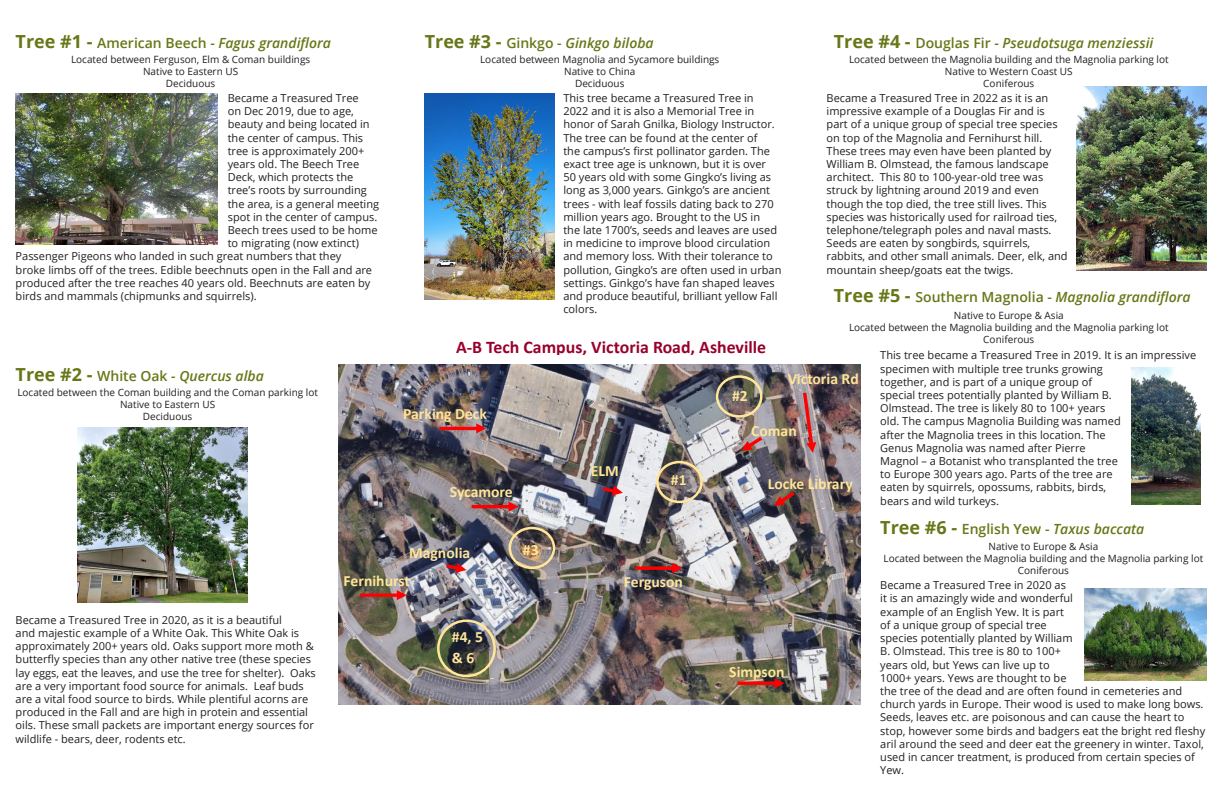
<style>
.page{position:relative;width:1225px;height:793px;background:#fff}
.page>*{position:absolute;margin:0;border:0;box-sizing:border-box;transform-origin:0 0}
.t1{font:700 17.8px "Calibri";color:#98002e}
.t2{font:700 15.7px/27.3px "Calibri";color:#ffe599}
.t3{font:italic 600 14px "Open Sans";color:#677717}
.t4{font:11px/13.2px "Open Sans";color:#231f20}
.t5{font:10px "Open Sans";color:#231f20}
.s1{font-weight:700;font-style:normal;font-size:18px}
.s2{font-style:normal}
</style>
<div class="page">
<img style="left:338px;top:364px;width:522px;height:340px">
<hr style="left:439px;top:427px;width:39px;height:3px;background:#f00">
<svg style="left:476px;top:423px;width:10px;height:10px"></svg>
<hr style="left:472px;top:505px;width:38px;height:3px;background:#f00">
<svg style="left:508px;top:501px;width:10px;height:10px"></svg>
<hr style="left:360px;top:593px;width:38px;height:3px;background:#f00">
<svg style="left:397px;top:590px;width:10px;height:10px"></svg>
<svg style="left:599px;top:485px;width:24px;height:10px"></svg>
<svg style="left:443px;top:562px;width:23px;height:11px"></svg>
<svg style="left:635px;top:566px;width:37px;height:4px"></svg>
<svg style="left:672px;top:563px;width:10px;height:10px"></svg>
<svg style="left:737px;top:681px;width:37px;height:4px"></svg>
<svg style="left:774px;top:678px;width:10px;height:10px"></svg>
<svg style="left:774px;top:488px;width:24px;height:18px"></svg>
<svg style="left:741px;top:433px;width:25px;height:18px"></svg>
<div style="left:437px;top:619px;width:59px;height:58px;border:3px solid #ffe699;border-radius:50%"></div>
<div style="left:508px;top:526px;width:47px;height:43px;border:3px solid #ffe699;border-radius:50%"></div>
<div style="left:656px;top:461px;width:47px;height:42px;border:3px solid #ffe699;border-radius:50%"></div>
<div style="left:716px;top:375px;width:46px;height:42px;border:3px solid #ffe699;border-radius:50%"></div>
<svg style="left:801px;top:389px;width:15px;height:63px"></svg>
<img style="left:16px;top:93px;width:202px;height:152px">
<img style="left:78px;top:427px;width:169px;height:175px">
<img style="left:425px;top:93px;width:129px;height:206px">
<img style="left:1077px;top:87px;width:129px;height:184px">
<img style="left:1131px;top:367px;width:69px;height:137px">
<img style="left:1084px;top:588px;width:122px;height:92px">
<p class="t3" style="left:16px;top:33px;width:317px"><span class="s1">Tree #1 -</span> <span class="s2">American Beech -</span> Fagus grandiflora</p>
<p class="t3" style="left:425px;top:33px;width:230px"><span class="s1">Tree #3 -</span> <span class="s2">Ginkgo -</span> Ginkgo biloba</p>
<p class="t3" style="left:834px;top:33px;width:321px"><span class="s1">Tree #4 -</span> <span class="s2">Douglas Fir -</span> Pseudotsuga menziessii</p>
<p class="t5" style="left:71px;top:53px;width:241px">Located between Ferguson, Elm &amp; Coman buildings</p>
<p class="t5" style="left:143px;top:65px;width:97px">Native to Eastern US</p>
<p class="t5" style="left:166px;top:77px;width:51px">Deciduous</p>
<p class="t5" style="left:480px;top:53px;width:241px">Located between Magnolia and Sycamore buildings</p>
<p class="t5" style="left:564px;top:65px;width:73px">Native to China</p>
<p class="t5" style="left:575px;top:77px;width:51px">Deciduous</p>
<p class="t5" style="left:849px;top:53px;width:321px">Located between the Magnolia building and the Magnolia parking lot</p>
<p class="t5" style="left:945px;top:65px;width:129px">Native to Western Coast US</p>
<p class="t5" style="left:983px;top:77px;width:53px">Coniferous</p>
<p class="t4" style="left:228px;top:91px;width:132px">Became a Treasured Tree</p>
<p class="t4" style="left:228px;top:104px;width:128px">on Dec 2019, due to age,</p>
<p class="t4" style="left:228px;top:117px;width:143px">beauty and being located in</p>
<p class="t4" style="left:228px;top:131px;width:137px">the center of campus. This</p>
<p class="t4" style="left:228px;top:144px;width:138px">tree is approximately 200+</p>
<p class="t4" style="left:228px;top:157px;width:133px">years old. The Beech Tree</p>
<p class="t4" style="left:228px;top:170px;width:127px">Deck, which protects the</p>
<p class="t4" style="left:228px;top:183px;width:141px">tree’s roots by surrounding</p>
<p class="t4" style="left:228px;top:197px;width:153px">the area, is a general meeting</p>
<p class="t4" style="left:228px;top:210px;width:151px">spot in the center of campus.</p>
<p class="t4" style="left:228px;top:223px;width:151px">Beech trees used to be home</p>
<p class="t4" style="left:228px;top:236px;width:133px">to migrating (now extinct)</p>
<p class="t4" style="left:16px;top:249px;width:327px">Passenger Pigeons who landed in such great numbers that they</p>
<p class="t4" style="left:16px;top:263px;width:358px">broke limbs off of the trees. Edible beechnuts open in the Fall and are</p>
<p class="t4" style="left:16px;top:276px;width:356px">produced after the tree reaches 40 years old. Beechnuts are eaten by</p>
<p class="t4" style="left:16px;top:289px;width:242px">birds and mammals (chipmunks and squirrels).</p>
<p class="t3" style="left:16px;top:366px;width:250px"><span class="s1">Tree #2 -</span> <span class="s2">White Oak</span> - Quercus alba</p>
<p class="t5" style="left:17px;top:385px;width:302px">Located between the Coman building and the Coman parking lot</p>
<p class="t5" style="left:120px;top:397px;width:97px">Native to Eastern US</p>
<p class="t5" style="left:143px;top:409px;width:51px">Deciduous</p>
<p class="t4" style="left:563px;top:91px;width:219px">This tree became a Treasured Tree in 2022 and it is also a Memorial Tree in honor of Sarah Gnilka, Biology Instructor.<br>The tree can be found at the center of<br>the campus’s first pollinator garden. The exact tree age is unknown, but it is over 50 years old with some Gingko’s living as long as 3,000 years. Ginkgo’s are ancient trees - with leaf fossils dating back to 270 million years ago. Brought to the US in<br>the late 1700’s, seeds and leaves are used in medicine to improve blood circulation and memory loss. With their tolerance to pollution, Gingko’s are often used in urban settings. Ginkgo’s have fan shaped leaves and produce beautiful, brilliant yellow Fall colors.</p>
<p class="t4" style="left:826px;top:91px;width:242px">Became a Treasured Tree in 2022 as it is an impressive example of a Douglas Fir and is part of a unique group of special tree species on top of the Magnolia and Fernihurst hill.<br>These trees may even have been planted by William B. Olmstead, the famous landscape architect. This 80 to 100-year-old tree was struck by lightning around 2019 and even though the top died, the tree still lives. This species was historically used for railroad ties, telephone/telegraph poles and naval masts.<br>Seeds are eaten by songbirds, squirrels, rabbits, and other small animals. Deer, elk, and mountain sheep/goats eat the twigs.</p>
<p class="t4" style="left:880px;top:348px;width:317px">This tree became a Treasured Tree in 2019. It is an impressive specimen with multiple tree trunks growing<br>together, and is part of a unique group of<br>special trees potentially planted by William B.<br>Olmstead. The tree is likely 80 to 100+ years<br>old. The campus Magnolia Building was named<br>after the Magnolia trees in this location. The<br>Genus Magnolia was named after Pierre<br>Magnol – a Botanist who transplanted the tree<br>to Europe 300 years ago. Parts of the tree are<br>eaten by squirrels, opossums, rabbits, birds,<br>bears and wild turkeys.</p>
<p class="t3" style="left:834px;top:287px;width:358px"><span class="s1">Tree #5 -</span> <span class="s2">Southern Magnolia -</span> Magnolia grandiflora</p>
<p class="t5" style="left:954px;top:308px;width:111px">Native to Europe &amp; Asia</p>
<p class="t5" style="left:849px;top:320px;width:321px">Located between the Magnolia building and the Magnolia parking lot</p>
<p class="t5" style="left:983px;top:332px;width:53px">Coniferous</p>
<p class="t1" style="left:456px;top:334px;width:312px">A-B Tech Campus, Victoria Road, Asheville</p>
<p class="t2" style="left:787px;top:365px;width:73px">Victoria Rd</p>
<p class="t2" style="left:732px;top:382px;width:17px">#2</p>
<p class="t2" style="left:403px;top:399px;width:85px">Parking Deck</p>
<p class="t2" style="left:751px;top:417px;width:47px">Coman</p>
<p class="t2" style="left:591px;top:457px;width:29px">ELM</p>
<p class="t2" style="left:671px;top:465px;width:17px">#1</p>
<p class="t2" style="left:768px;top:469px;width:86px">Locke Library</p>
<p class="t2" style="left:450px;top:478px;width:64px">Sycamore</p>
<p class="t3" style="left:880px;top:519px;width:266px"><span class="s1">Tree #6 -</span> <span class="s2">English Yew -</span> Taxus baccata</p>
<p class="t4" style="left:16px;top:612px;width:302px">Became a Treasured Tree in 2020, as it is a beautiful<br>and majestic example of a White Oak. This White Oak is approximately 200+ years old. Oaks support more moth &amp; butterfly species than any other native tree (these species lay eggs, eat the leaves, and use the tree for shelter). Oaks are a very important food source for animals. Leaf buds are a vital food source to birds. While plentiful acorns are produced in the Fall and are high in protein and essential oils. These small packets are important energy sources for wildlife - bears, deer, rodents etc.</p>
<p class="t2" style="left:343px;top:539px;width:128px;text-indent:66px">Magnolia<br>Fernihurst</p>
<p class="t2" style="left:452px;top:626px;width:33px;line-height:20.3px">#4, 5 &amp; 6</p>
<p class="t2" style="left:523px;top:536px;width:17px">#3</p>
<p class="t2" style="left:624px;top:568px;width:60px">Ferguson</p>
<p class="t2" style="left:729px;top:657px;width:57px">Simpson</p>
<p class="t5" style="left:988px;top:539px;width:111px">Native to Europe &amp; Asia</p>
<p class="t5" style="left:883px;top:551px;width:321px">Located between the Magnolia building and the Magnolia parking lot</p>
<p class="t5" style="left:1018px;top:563px;width:53px">Coniferous</p>
<p class="t4" style="left:880px;top:578px;width:326px">Became a Treasured Tree in 2020 as<br>it is an amazingly wide and wonderful<br>example of an English Yew. It is part<br>of a unique group of special tree<br>species potentially planted by William<br>B. Olmstead. This tree is 80 to 100+<br>years old, but Yews can live up to<br>1000+ years. Yews are thought to be<br>the tree of the dead and are often found in cemeteries and church yards in Europe. Their wood is used to make long bows.<br>Seeds, leaves etc. are poisonous and can cause the heart to stop, however some birds and badgers eat the bright red fleshy aril around the seed and deer eat the greenery in winter. Taxol, used in cancer treatment, is produced from certain species of Yew.</p>
</div>
